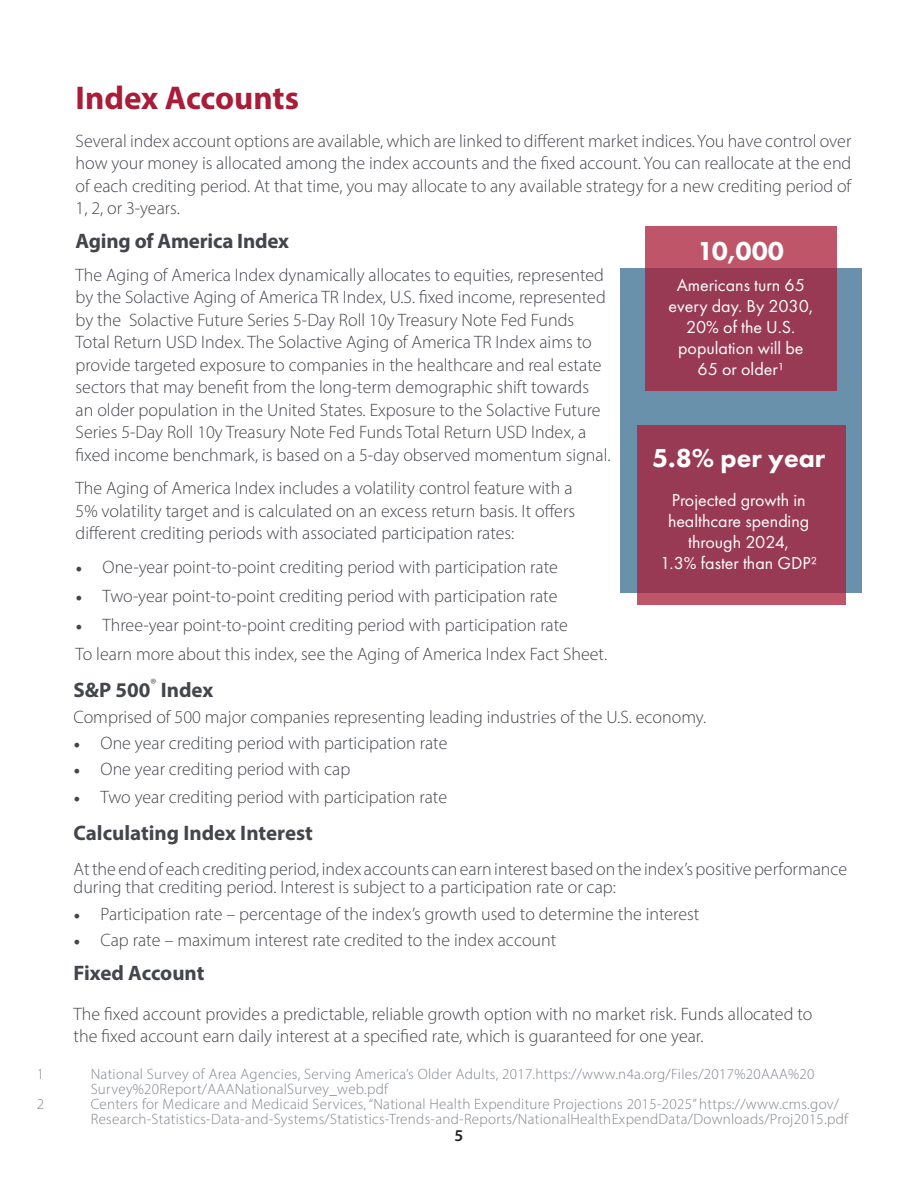
<style>
.page{position:relative;width:918px;height:1188px;background:#fff}
.page>*{position:absolute;margin:0;border:0;box-sizing:border-box;transform-origin:0 0}
.t1{font:700 33px "Myriad Pro";color:#a91d38}
.t2{font:800 27px "Futura PT";color:#fff}
.t3{font:700 21px "Myriad Pro";color:#43464b}
.t4{font:700 21px "Myriad Pro";letter-spacing:-.01em;color:#42454b}
.t5{font:300 18px/22.5px "Myriad Pro";color:#42454b}
.t6{font:300 18px/22.5px "Myriad Pro";color:#43464b}
.t7{font:18px "Futura PT";color:#fff}
.t8{font:600 16.5px "Myriad Pro";color:#231f20}
.t9{font:300 15px "Myriad Pro";letter-spacing:.02em;color:#80858b}
.s1{font-family:"Minion Pro";font-weight:400}
</style>
<div class="page">
<div style="left:621px;top:269px;width:241px;height:324px;background:#6a91ab"></div>
<svg style="left:646px;top:226px;width:191px;height:165px;background:#a24059"></svg>
<div style="left:637px;top:425px;width:209px;height:180px;background:#993a54"></div>
<p class="t1" style="left:76px;top:77px;width:225px">Index Accounts</p>
<p class="t6" style="left:76px;top:129px;width:777px;text-align:justify">Several index account options are available, which are linked to different market indices. You have control over how your money is allocated among the index accounts and the fixed account. You can reallocate at the end of each crediting period. At that time, you may allocate to any available strategy for a new crediting period of 1, 2, or 3-years.</p>
<p class="t4" style="left:76px;top:227px;width:215px">Aging of America Index</p>
<p class="t5" style="left:76px;top:264px;width:536px">The Aging of America Index dynamically allocates to equities, represented by the Solactive Aging of America TR Index, U.S. fixed income, represented by the Solactive Future Series 5-Day Roll 10y Treasury Note Fed Funds Total Return USD Index. The Solactive Aging of America TR Index aims to provide targeted exposure to companies in the healthcare and real estate sectors that may benefit from the long-term demographic shift towards an older population in the United States. Exposure to the Solactive Future Series 5-Day Roll 10y Treasury Note Fed Funds Total Return USD Index, a fixed income benchmark, is based on a 5-day observed momentum signal.</p>
<p class="t5" style="left:76px;top:477px;width:501px">The Aging of America Index includes a volatility control feature with a<br>5% volatility target and is calculated on an excess return basis. It offers different crediting periods with associated participation rates:</p>
<p class="t5" style="left:76px;top:555px;width:484px"><span class="s1">•</span> One-year point-to-point crediting period with participation rate</p>
<p class="t5" style="left:76px;top:584px;width:483px"><span class="s1">•</span> Two-year point-to-point crediting period with participation rate</p>
<p class="t5" style="left:76px;top:614px;width:494px"><span class="s1">•</span> Three-year point-to-point crediting period with participation rate</p>
<p class="t5" style="left:76px;top:643px;width:533px">To learn more about this index, see the Aging of America Index Fact Sheet.</p>
<p class="t2" style="left:698px;top:234px;width:88px">10,000</p>
<p class="t7" style="left:677px;top:274px;width:130px">Americans turn 65</p>
<p class="t7" style="left:669px;top:295px;width:146px">every day. By 2030,</p>
<p class="t7" style="left:686px;top:316px;width:111px">20% of the U.S.</p>
<p class="t7" style="left:678px;top:337px;width:127px">population will be</p>
<p class="t7" style="left:698px;top:358px;width:88px">65 or older¹</p>
<p class="t2" style="left:652px;top:441px;width:175px">5.8% per year</p>
<p class="t7" style="left:672px;top:489px;width:135px">Projected growth in</p>
<p class="t7" style="left:668px;top:510px;width:143px">healthcare spending</p>
<p class="t7" style="left:688px;top:531px;width:102px">through 2024,</p>
<p class="t7" style="left:660px;top:552px;width:158px">1.3% faster than GDP²</p>
<p class="t3" style="left:74px;top:676px;width:141px">S&amp;P 500<sup>®</sup> Index</p>
<p class="t6" style="left:74px;top:705px;width:634px">Comprised of 500 major companies representing leading industries of the U.S. economy.</p>
<p class="t6" style="left:74px;top:732px;width:375px"><span class="s1">•</span> One year crediting period with participation rate</p>
<p class="t6" style="left:74px;top:758px;width:278px"><span class="s1">•</span> One year crediting period with cap</p>
<p class="t6" style="left:74px;top:786px;width:375px"><span class="s1">•</span> Two year crediting period with participation rate</p>
<p class="t3" style="left:74px;top:819px;width:241px">Calculating Index Interest</p>
<p class="t6" style="left:74px;top:860px;width:775px;line-height:18px">At the end of each crediting period, index accounts can earn interest based on the index’s positive performance during that crediting period. Interest is subject to a participation rate or cap:</p>
<p class="t6" style="left:74px;top:902px;width:627px"><span class="s1">•</span> Participation rate – percentage of the index’s growth used to determine the interest</p>
<p class="t6" style="left:74px;top:928px;width:484px"><span class="s1">•</span> Cap rate – maximum interest rate credited to the index account</p>
<p class="t3" style="left:74px;top:959px;width:132px">Fixed Account</p>
<p class="t6" style="left:74px;top:1002px;width:740px">The fixed account provides a predictable, reliable growth option with no market risk. Funds allocated to the fixed account earn daily interest at a specified rate, which is guaranteed for one year.</p>
<p class="t9" style="left:37px;top:1065px;width:9px">1</p>
<p class="t9" style="left:91px;top:1065px;width:725px">National Survey of Area Agencies, Serving America’s Older Adults, 2017.https://www.n4a.org/Files/2017%20AAA%20</p>
<p class="t9" style="left:91px;top:1080px;width:299px">Survey%20Report/AAANationalSurvey_web.pdf</p>
<p class="t9" style="left:37px;top:1095px;width:9px">2</p>
<p class="t9" style="left:91px;top:1095px;width:750px">Centers for Medicare and Medicaid Services, “National Health Expenditure Projections 2015-2025” https://www.cms.gov/</p>
<p class="t9" style="left:91px;top:1110px;width:759px">Research-Statistics-Data-and-Systems/Statistics-Trends-and-Reports/NationalHealthExpendData/Downloads/Proj2015.pdf</p>
<p class="t8" style="left:455px;top:1125px;width:10px">5</p>
</div>
